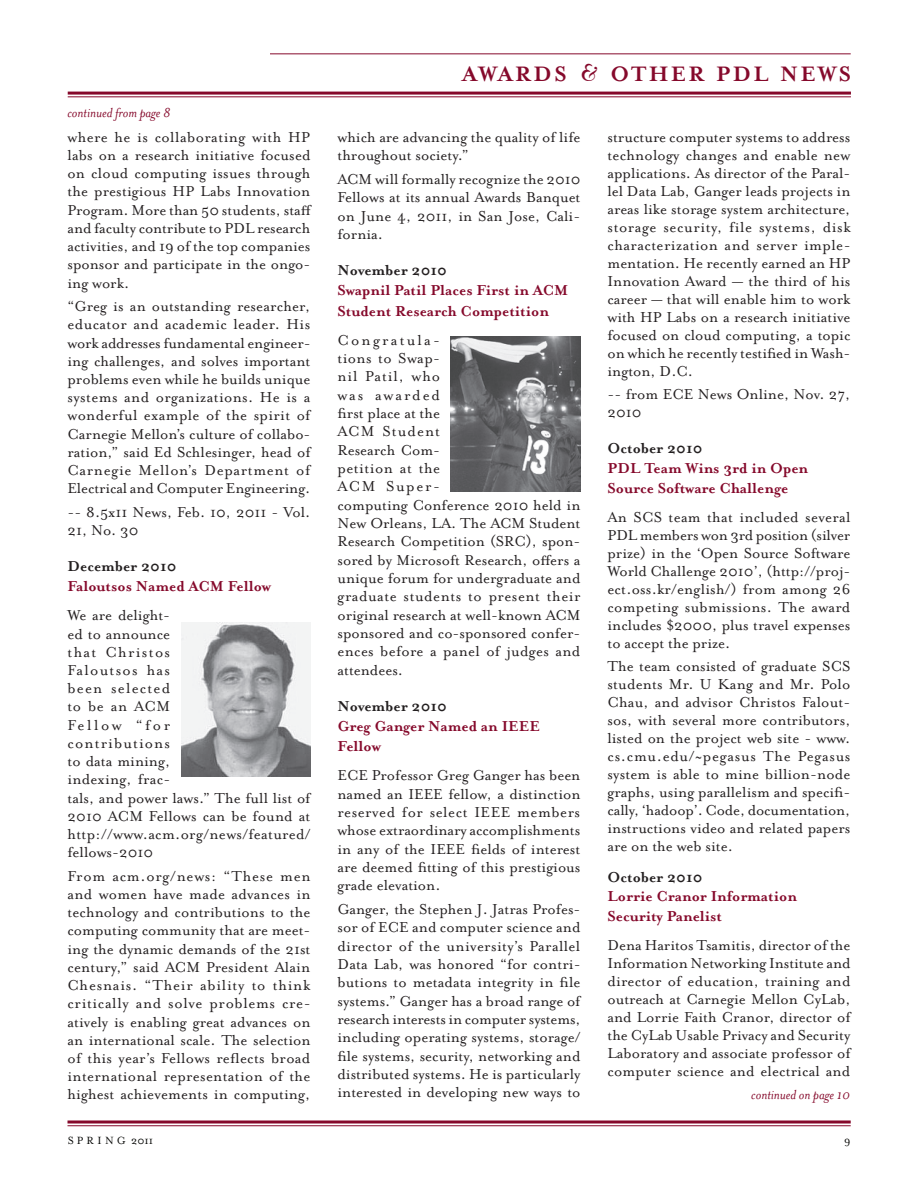
<style>
.page{position:relative;width:918px;height:1188px;background:#fff}
.page>*{position:absolute;margin:0;border:0;box-sizing:border-box;transform-origin:0 0}
.t1{font:700 24px "Mrs Eaves";letter-spacing:.095em;color:#85092b}
.t2{font:16.5px/18.1px "Mrs Eaves Roman";color:#231f20;text-align:justify}
.t3{font:700 16.5px/19.8px "Mrs Eaves";color:#85092b}
.t4{font:700 16.5px "Mrs Eaves";color:#231f20}
.t5{font:italic 15px "Mrs Eaves";color:#85092b}
.t6{font:12px "Mrs Eaves Roman";color:#040503}
.t7{font:12px "Mrs Eaves Roman";color:#040503}
.s1{font-family:"Bernhard Modern BT"}
</style>
<div class="page">
<svg style="left:68px;top:1120px;width:783px;height:4px;background:#a3465f"></svg>
<hr style="left:68px;top:1125px;width:783px;height:1px;background:#85092b">
<hr style="left:68px;top:92px;width:783px;height:3px;background:#85092b">
<hr style="left:68px;top:96px;width:783px;height:1px;background:#85092b">
<hr style="left:270px;top:53px;width:581px;height:1px;background:#85092b">
<img style="left:181px;top:622px;width:129px;height:155px">
<img style="left:451px;top:336px;width:129px;height:155px">
<p class="t5" style="left:68px;top:105px;width:105px">continued from page 8</p>
<p class="t2" style="left:68px;top:128px;width:246px">where he is collaborating with HP labs on a research initiative focused on cloud computing issues through the prestigious HP Labs Innovation Program. More than 50 students, staff and faculty contribute to PDL research activities, and 19 of the top companies sponsor and participate in the ongo&shy;ing work.</p>
<p class="t2" style="left:68px;top:297px;width:245px">“Greg is an outstanding researcher, educator and academic leader. His work addresses fundamental engineer&shy;ing challenges, and solves important problems even while he builds unique systems and organizations. He is a wonderful example of the spirit of Carnegie Mellon’s culture of collabo&shy;ration,” said Ed Schlesinger, head of Carnegie Mellon’s Department of Electrical and Computer Engineering.</p>
<p class="t2" style="left:68px;top:503px;width:244px">-- 8.5x11 News, Feb. 10, 2011 - Vol.<br>21, No. 30</p>
<p class="t4" style="left:68px;top:557px;width:110px">December 2010</p>
<p class="t3" style="left:68px;top:577px;width:134px">Faloutsos Named ACM</p>
<p class="t3" style="left:228px;top:577px;width:45px">Fellow</p>
<p class="t2" style="left:68px;top:607px;width:245px;text-align:left">We are delight-<br>ed to announce<br>that Christos<br>Faloutsos has<br>been selected<br>to be an ACM<br>Fellow “for<br>contributions<br>to data mining,<br>indexing, frac-<br>tals, and power laws.” The full list of<br>2010 ACM Fellows can be found at http://www.acm.org/news/featured/ fellows-2010</p>
<p class="t2" style="left:68px;top:867px;width:245px">From acm.org/news: “These men and women have made advances in technology and contributions to the computing community that are meet&shy;ing the dynamic demands of the 21st century,” said ACM President Alain Chesnais. “Their ability to think critically and solve problems cre&shy;atively is enabling great advances on an international scale. The selection of this year’s Fellows reflects broad international representation of the highest achievements in computing,</p>
<h1 class="t1" style="left:462px;top:60px;width:272px">awards <span class="s1">&amp;</span> other PDL</h1>
<h1 class="t1" style="left:780px;top:60px;width:19px">NEWS</h1>
<p class="t2" style="left:337px;top:128px;width:245px">which are advancing the quality of life throughout society.”</p>
<p class="t2" style="left:337px;top:170px;width:245px">ACM will formally recognize the 2010<br>Fellows at its annual Awards Banquet on June 4, 2011, in San Jose, Cali&shy;fornia.</p>
<p class="t4" style="left:337px;top:261px;width:111px">November 2010</p>
<p class="t3" style="left:337px;top:281px;width:213px">Swapnil Patil Places First in ACM<br>Student Research Competition</p>
<p class="t2" style="left:337px;top:331px;width:245px;text-align:left">Congratula-<br>tions to Swap-<br>nil Patil, who<br>was awarded<br>first place at the<br>ACM Student<br>Research Com-<br>petition at the<br>ACM Super-<br>computing Conference 2010 held in<br>New Orleans, LA. The ACM Student<br>Research Competition (SRC), spon&shy;sored by Microsoft Research, offers a unique forum for undergraduate and graduate students to present their original research at well-known ACM sponsored and co-sponsored confer&shy;ences before a panel of judges and attendees.</p>
<p class="t4" style="left:337px;top:697px;width:111px">November 2010</p>
<p class="t3" style="left:337px;top:716px;width:175px">Greg Ganger Named an IEEE<br>Fellow</p>
<p class="t2" style="left:337px;top:767px;width:245px">ECE Professor Greg Ganger has been named an IEEE fellow, a distinction reserved for select IEEE members whose extraordinary accomplishments in any of the IEEE fields of interest are deemed fitting of this prestigious grade elevation.</p>
<p class="t2" style="left:337px;top:900px;width:245px">Ganger, the Stephen J. Jatras Profes&shy;sor of ECE and computer science and director of the university’s Parallel Data Lab, was honored “for contri&shy;butions to metadata integrity in file systems.” Ganger has a broad range of research interests in computer systems, including operating systems, storage/ file systems, security, networking and distributed systems. He is particularly interested in developing new ways to</p>
<p class="t2" style="left:608px;top:128px;width:245px">structure computer systems to address technology changes and enable new applications. As director of the Paral&shy;lel Data Lab, Ganger leads projects in areas like storage system architecture, storage security, file systems, disk characterization and server imple&shy;mentation. He recently earned an HP Innovation Award — the third of his career — that will enable him to work with HP Labs on a research initiative focused on cloud computing, a topic on which he recently testified in Wash&shy;ington, D.C.</p>
<p class="t2" style="left:608px;top:386px;width:244px">-- from ECE News Online, Nov. 27,<br>2010</p>
<p class="t4" style="left:608px;top:439px;width:96px">October 2010</p>
<p class="t3" style="left:608px;top:458px;width:12px">PDL</p>
<p class="t3" style="left:608px;top:458px;width:202px;text-indent:37px">Team Wins 3rd in Open<br>Source Software Challenge</p>
<p class="t2" style="left:608px;top:508px;width:245px">An SCS team that included several PDL members won 3rd position (silver prize) in the ‘Open Source Software World Challenge 2010’, (http://proj&shy;ect.oss.kr/english/) from among 26 competing submissions. The award includes $2000, plus travel expenses to accept the prize.</p>
<p class="t2" style="left:608px;top:657px;width:245px">The team consisted of graduate SCS students Mr. U Kang and Mr. Polo Chau, and advisor Christos Falout&shy;sos, with several more contributors, listed on the project web site - www. cs.cmu.edu/~pegasus The Pegasus system is able to mine billion-node graphs, using parallelism and specifi&shy;cally, ‘hadoop’. Code, documentation, instructions video and related papers are on the web site.</p>
<p class="t4" style="left:608px;top:867px;width:96px">October 2010</p>
<p class="t3" style="left:608px;top:887px;width:191px">Lorrie Cranor Information<br>Security Panelist</p>
<p class="t2" style="left:608px;top:936px;width:245px">Dena Haritos Tsamitis, director of the Information Networking Institute and director of education, training and outreach at Carnegie Mellon CyLab, and Lorrie Faith Cranor, director of the CyLab Usable Privacy and Security Laboratory and associate professor of computer science and electrical and</p>
<p class="t5" style="left:751px;top:1087px;width:100px">continued on page 10</p>
<p class="t6" style="left:68px;top:1134px;width:11px">spring</p>
<p class="t7" style="left:131px;top:1134px;width:24px">2011</p>
<p class="t7" style="left:844px;top:1134px;width:8px">9</p>
</div>
